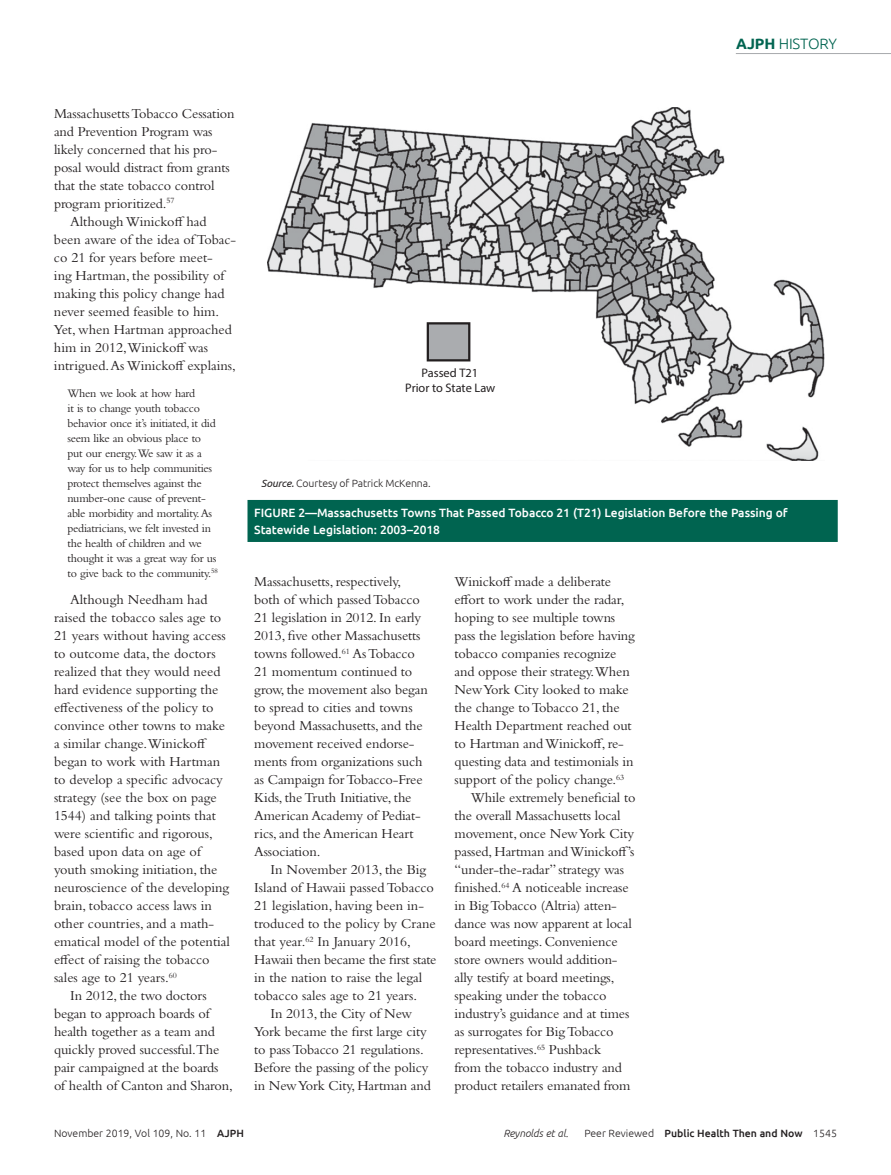
<style>
.page{position:relative;width:891px;height:1175px;background:#fff}
.page>*{position:absolute;margin:0;border:0;box-sizing:border-box;transform-origin:0 0}
.t1{font:300 15px "Ubuntu";letter-spacing:-.01em;color:#006450}
.t2{font:14.25px/18px "Bembo Std";letter-spacing:-.01em;color:#231f20}
.t3{font:12.3px/15.1px "Myriad Pro";color:#231f20;text-align:center}
.t4{font:12px/15px "Bembo Std";letter-spacing:-.02em;color:#231f20}
.t5{font:500 12px/16.5px "Ubuntu";letter-spacing:-.005em;color:#fff}
.t6{font:300 10.5px "Ubuntu";letter-spacing:-.01em;color:#231f20}
.t7{font:500 10.5px "Ubuntu";color:#231f20}
.t8{font:italic 300 10.5px "Ubuntu";color:#231f20}
.s1{font-weight:700}
.s2{font-weight:400;font-style:italic}
.s3{font-weight:500}
.s4{font-weight:300}
</style>
<div class="page">
<hr style="left:736px;top:53px;width:155px;height:1px;background:#a7a9ac">
<img style="left:268px;top:108px;width:556px;height:352px">
<div style="left:428px;top:323px;width:41px;height:37px;background:#aaacaf"></div>
<div style="left:427px;top:322px;width:43px;height:39px;border:2px solid #231f20"></div>
<div style="left:420px;top:367px;width:58px;height:13px;background:#fff"></div>
<div style="left:248px;top:500px;width:590px;height:42px;background:#006450"></div>
<p class="t1" style="left:736px;top:35px;width:102px"><span class="s1">AJPH</span> HISTORY</p>
<p class="t2" style="left:54px;top:106px;width:182px">Massachusetts Tobacco Cessation</p>
<p class="t2" style="left:54px;top:124px;width:160px">and Prevention Program was</p>
<p class="t2" style="left:54px;top:142px;width:165px">likely concerned that his pro-</p>
<p class="t2" style="left:54px;top:160px;width:177px">posal would distract from grants</p>
<p class="t2" style="left:54px;top:178px;width:162px">that the state tobacco control</p>
<p class="t2" style="left:54px;top:196px;width:122px">program prioritized.<sup>57</sup></p>
<p class="t2" style="left:70px;top:214px;width:138px">Although Winickoff had</p>
<p class="t2" style="left:54px;top:232px;width:184px">been aware of the idea of Tobac-</p>
<p class="t2" style="left:54px;top:250px;width:160px">co 21 for years before meet-</p>
<p class="t2" style="left:54px;top:268px;width:172px">ing Hartman, the possibility of</p>
<p class="t2" style="left:54px;top:286px;width:172px">making this policy change had</p>
<p class="t2" style="left:54px;top:304px;width:167px">never seemed feasible to him.</p>
<p class="t2" style="left:54px;top:322px;width:179px">Yet, when Hartman approached</p>
<p class="t2" style="left:54px;top:340px;width:156px">him in 2012,Winickoff was</p>
<p class="t2" style="left:54px;top:358px;width:183px">intrigued. As Winickoff explains,</p>
<p class="t4" style="left:68px;top:387px;width:152px">When we look at how hard<br>it is to change youth tobacco behavior once it’s initiated, it did seem like an obvious place to put our energy.We saw it as a way for us to help communities protect themselves against the number-one cause of prevent&shy;able morbidity and mortality. As pediatricians, we felt invested in the health of children and we thought it was a great way for us to give back to the community.<sup>58</sup></p>
<p class="t2" style="left:70px;top:592px;width:139px">Although Needham had</p>
<p class="t2" style="left:54px;top:610px;width:169px">raised the tobacco sales age to</p>
<p class="t2" style="left:54px;top:628px;width:173px">21 years without having access</p>
<p class="t2" style="left:54px;top:646px;width:163px">to outcome data, the doctors</p>
<p class="t2" style="left:54px;top:664px;width:168px">realized that they would need</p>
<p class="t2" style="left:54px;top:682px;width:166px">hard evidence supporting the</p>
<p class="t2" style="left:54px;top:700px;width:161px">effectiveness of the policy to</p>
<p class="t2" style="left:54px;top:718px;width:173px">convince other towns to make</p>
<p class="t2" style="left:54px;top:736px;width:154px">a similar change.Winickoff</p>
<p class="t2" style="left:54px;top:754px;width:168px">began to work with Hartman</p>
<p class="t2" style="left:54px;top:772px;width:170px">to develop a specific advocacy</p>
<p class="t2" style="left:54px;top:790px;width:164px">strategy (see the box on page</p>
<p class="t2" style="left:54px;top:808px;width:163px">1544) and talking points that</p>
<p class="t2" style="left:54px;top:826px;width:160px">were scientific and rigorous,</p>
<p class="t2" style="left:54px;top:844px;width:148px">based upon data on age of</p>
<p class="t2" style="left:54px;top:862px;width:165px">youth smoking initiation, the</p>
<p class="t2" style="left:54px;top:880px;width:177px">neuroscience of the developing</p>
<p class="t2" style="left:54px;top:898px;width:159px">brain, tobacco access laws in</p>
<p class="t2" style="left:54px;top:916px;width:162px">other countries, and a math-</p>
<p class="t2" style="left:54px;top:934px;width:177px">ematical model of the potential</p>
<p class="t2" style="left:54px;top:952px;width:157px">effect of raising the tobacco</p>
<p class="t2" style="left:54px;top:970px;width:125px">sales age to 21 years.<sup>60</sup></p>
<p class="t2" style="left:70px;top:988px;width:138px">In 2012, the two doctors</p>
<p class="t2" style="left:54px;top:1006px;width:157px">began to approach boards of</p>
<p class="t2" style="left:54px;top:1024px;width:162px">health together as a team and</p>
<p class="t2" style="left:54px;top:1042px;width:167px">quickly proved successful.The</p>
<p class="t2" style="left:54px;top:1060px;width:166px">pair campaigned at the boards</p>
<p class="t2" style="left:54px;top:1078px;width:180px">of health of Canton and Sharon,</p>
<p class="t3" style="left:405px;top:365px;width:92px">Passed T21<br>Prior to State Law</p>
<p class="t6" style="left:261px;top:477px;width:171px"><span class="s2">Source.</span> Courtesy of Patrick McKenna.</p>
<p class="t5" style="left:254px;top:504px;width:535px">FIGURE 2—Massachusetts Towns That Passed Tobacco 21 (T21) Legislation Before the Passing of<br>Statewide Legislation: 2003–2018</p>
<p class="t2" style="left:254px;top:574px;width:175px">Massachusetts, respectively, both of which passed Tobacco<br>21 legislation in 2012. In early<br>2013, five other Massachusetts towns followed.<sup>61</sup> As Tobacco<br>21 momentum continued to grow, the movement also began to spread to cities and towns beyond Massachusetts, and the movement received endorse&shy;ments from organizations such as Campaign for Tobacco-Free<br>Kids, the Truth Initiative, the<br>American Academy of Pediat&shy;rics, and the American Heart<br>Association.</p>
<p class="t2" style="left:270px;top:862px;width:157px">In November 2013, the Big</p>
<p class="t2" style="left:254px;top:880px;width:181px">Island of Hawaii passed Tobacco</p>
<p class="t2" style="left:254px;top:898px;width:171px">21 legislation, having been in-</p>
<p class="t2" style="left:254px;top:916px;width:183px">troduced to the policy by Crane</p>
<p class="t2" style="left:254px;top:934px;width:158px">that year.<sup>62</sup> In January 2016,</p>
<p class="t2" style="left:254px;top:952px;width:184px">Hawaii then became the first state</p>
<p class="t2" style="left:254px;top:970px;width:169px">in the nation to raise the legal</p>
<p class="t2" style="left:254px;top:988px;width:164px">tobacco sales age to 21 years.</p>
<p class="t2" style="left:270px;top:1006px;width:143px">In 2013, the City of New</p>
<p class="t2" style="left:254px;top:1024px;width:174px">York became the first large city</p>
<p class="t2" style="left:254px;top:1042px;width:171px">to pass Tobacco 21 regulations.</p>
<p class="t2" style="left:254px;top:1060px;width:176px">Before the passing of the policy</p>
<p class="t2" style="left:254px;top:1078px;width:178px">in New York City, Hartman and</p>
<p class="t2" style="left:454px;top:574px;width:158px">Winickoff made a deliberate</p>
<p class="t2" style="left:454px;top:592px;width:172px">effort to work under the radar,</p>
<p class="t2" style="left:454px;top:610px;width:162px">hoping to see multiple towns</p>
<p class="t2" style="left:454px;top:628px;width:182px">pass the legislation before having</p>
<p class="t2" style="left:454px;top:646px;width:163px">tobacco companies recognize</p>
<p class="t2" style="left:454px;top:664px;width:177px">and oppose their strategy.When</p>
<p class="t2" style="left:454px;top:682px;width:176px">New York City looked to make</p>
<p class="t2" style="left:454px;top:700px;width:167px">the change to Tobacco 21, the</p>
<p class="t2" style="left:454px;top:718px;width:179px">Health Department reached out</p>
<p class="t2" style="left:454px;top:736px;width:171px">to Hartman and Winickoff, re-</p>
<p class="t2" style="left:454px;top:754px;width:180px">questing data and testimonials in</p>
<p class="t2" style="left:454px;top:772px;width:171px">support of the policy change.<sup>63</sup></p>
<p class="t2" style="left:471px;top:790px;width:166px">While extremely beneficial to</p>
<p class="t2" style="left:455px;top:808px;width:167px">the overall Massachusetts local</p>
<p class="t2" style="left:455px;top:826px;width:181px">movement, once New York City</p>
<p class="t2" style="left:455px;top:844px;width:181px">passed, Hartman and Winickoff’s</p>
<p class="t2" style="left:455px;top:862px;width:171px">“under-the-radar” strategy was</p>
<p class="t2" style="left:455px;top:880px;width:176px">finished.<sup>64</sup> A noticeable increase</p>
<p class="t2" style="left:455px;top:898px;width:164px">in Big Tobacco (Altria) atten-</p>
<p class="t2" style="left:455px;top:916px;width:179px">dance was now apparent at local</p>
<p class="t2" style="left:455px;top:934px;width:165px">board meetings. Convenience</p>
<p class="t2" style="left:455px;top:952px;width:165px">store owners would addition-</p>
<p class="t2" style="left:455px;top:970px;width:162px">ally testify at board meetings,</p>
<p class="t2" style="left:455px;top:988px;width:154px">speaking under the tobacco</p>
<p class="t2" style="left:455px;top:1006px;width:176px">industry’s guidance and at times</p>
<p class="t2" style="left:455px;top:1024px;width:161px">as surrogates for Big Tobacco</p>
<p class="t2" style="left:455px;top:1042px;width:148px">representatives.<sup>65</sup> Pushback</p>
<p class="t2" style="left:454px;top:1060px;width:169px">from the tobacco industry and</p>
<p class="t2" style="left:454px;top:1078px;width:177px">product retailers emanated from</p>
<p class="t6" style="left:54px;top:1126px;width:191px">November 2019, Vol 109, No. 11 <span class="s3">AJPH</span></p>
<p class="t8" style="left:503px;top:1126px;width:67px">Reynolds et al.</p>
<p class="t7" style="left:585px;top:1126px;width:254px"><span class="s4">Peer Reviewed</span> Public Health Then and Now <span class="s4">1545</span></p>
</div>
